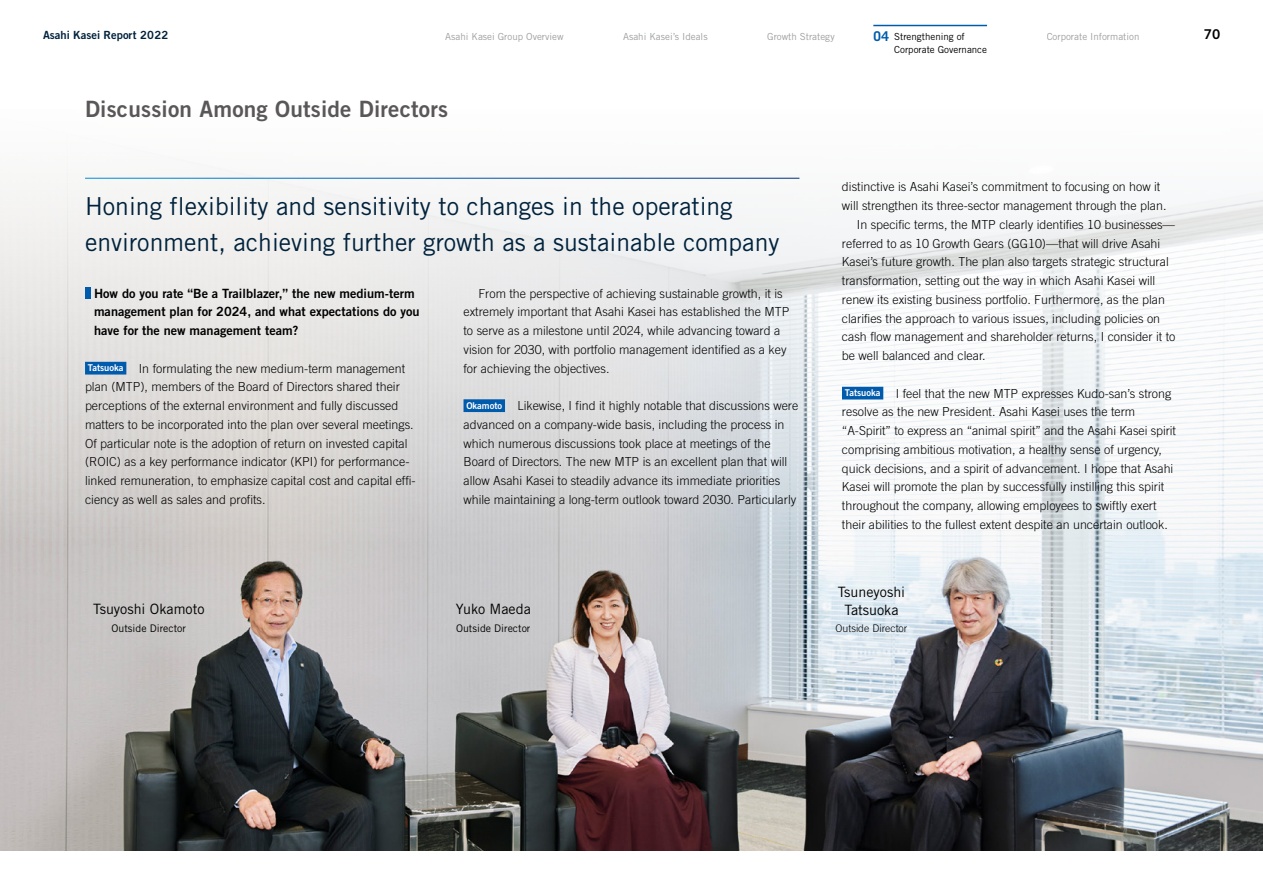
<style>
.page{position:relative;width:1263px;height:893px;background:#fff}
.page>*{position:absolute;margin:0;border:0;box-sizing:border-box;transform-origin:0 0}
.t1{font:24.75px/36px "Trade Gothic LT Std";color:#00223c}
.t2{font:22.5px "Trade Gothic LT Std Bd 2";letter-spacing:.01em;color:#595757}
.t3{font:14.25px/18px "Trade Gothic LT Std";color:#000;text-align:center}
.t4{font:13.5px "Trade Gothic LT Std Bd 2";color:#000}
.t5{font:12.75px/18.8px "Trade Gothic LT Std Bd 2";color:#000}
.t6{font:300 12.45px/18.8px "Trade Gothic LT Std";color:#000}
.t7{font:11.25px "Trade Gothic LT Std Bd 2";color:#00223c}
.t8{font:10.5px "Trade Gothic LT Std";color:#000}
.t9{font:300 10.5px "Trade Gothic LT Std";color:#000}
.t10{font:9.75px "Trade Gothic LT Std";color:#9fa0a0}
.t11{font:9.75px "Trade Gothic LT Std";color:#000}
.s1{font-weight:700;font-size:13.5px;color:#005bac}
.s2{font-family:"Trade Gothic LT Std Bd 2";font-weight:400;font-size:9.3px;color:#fff}
</style>
<div class="page">
<img style="left:0;top:166px;width:1263px;height:684px">
<div style="left:85px;top:362px;width:41px;height:13px;background:#005bac"></div>
<div style="left:85px;top:287px;width:5px;height:12px;background:#005bac"></div>
<div style="left:463px;top:399px;width:42px;height:13px;background:#005bac"></div>
<div style="left:842px;top:387px;width:41px;height:12px;background:#005bac"></div>
<hr style="left:85px;top:178px;width:714px;height:1px;background:#fff">
<hr style="left:873px;top:25px;width:114px;height:1px;background:#005bac">
<p class="t7" style="left:43px;top:28px;width:127px">Asahi Kasei Report 2022</p>
<p class="t10" style="left:445px;top:31px;width:120px">Asahi Kasei Group Overview</p>
<p class="t10" style="left:623px;top:31px;width:86px">Asahi Kasei’s Ideals</p>
<p class="t10" style="left:767px;top:31px;width:69px">Growth Strategy</p>
<p class="t11" style="left:873px;top:31px;width:93px"><span class="s1">04</span> Strengthening of</p>
<p class="t10" style="left:1046px;top:31px;width:94px">Corporate Information</p>
<p class="t4" style="left:1204px;top:26px;width:18px">70</p>
<p class="t11" style="left:894px;top:44px;width:94px">Corporate Governance</p>
<h2 class="t2" style="left:85px;top:95px;width:365px">Discussion Among Outside Directors</h2>
<h1 class="t1" style="left:85px;top:188px;width:696px">Honing flexibility and sensitivity to changes in the operating environment, achieving further growth as a sustainable company</h1>
<p class="t5" style="left:94px;top:283px;width:327px">How do you rate “Be a Trailblazer,” the new medium-term management plan for 2024, and what expectations do you have for the new management team?</p>
<p class="t6" style="left:85px;top:359px;width:332px"><span class="s2">Tatsuoka</span> In formulating the new medium-term management plan (MTP), members of the Board of Directors shared their perceptions of the external environment and fully discussed matters to be incorporated into the plan over several meetings.<br>Of particular note is the adoption of return on invested capital (ROIC) as a key performance indicator (KPI) for performance&shy;linked remuneration, to emphasize capital cost and capital effi&shy;ciency as well as sales and profits.</p>
<p class="t6" style="left:463px;top:284px;width:327px;text-indent:15px">From the perspective of achieving sustainable growth, it is extremely important that Asahi Kasei has established the MTP to serve as a milestone until 2024, while advancing toward a vision for 2030, with portfolio management identified as a key for achieving the objectives.</p>
<p class="t6" style="left:463px;top:396px;width:336px"><span class="s2">Okamoto</span> Likewise, I find it highly notable that discussions were advanced on a company-wide basis, including the process in which numerous discussions took place at meetings of the Board of Directors. The new MTP is an excellent plan that will allow Asahi Kasei to steadily advance its immediate priorities while maintaining a long-term outlook toward 2030. Particularly</p>
<p class="t3" style="left:93px;top:600px;width:113px">Tsuyoshi Okamoto</p>
<p class="t8" style="left:112px;top:622px;width:76px">Outside Director</p>
<p class="t3" style="left:456px;top:600px;width:77px">Yuko Maeda</p>
<p class="t8" style="left:456px;top:622px;width:76px">Outside Director</p>
<p class="t6" style="left:842px;top:177px;width:320px">distinctive is Asahi Kasei’s commitment to focusing on how it</p>
<p class="t6" style="left:842px;top:196px;width:326px">will strengthen its three-sector management through the plan.</p>
<p class="t6" style="left:857px;top:215px;width:320px">In specific terms, the MTP clearly identifies 10 businesses—</p>
<p class="t6" style="left:842px;top:234px;width:320px">referred to as 10 Growth Gears (GG10)—that will drive Asahi</p>
<p class="t6" style="left:842px;top:252px;width:328px">Kasei’s future growth. The plan also targets strategic structural</p>
<p class="t6" style="left:842px;top:271px;width:315px">transformation, setting out the way in which Asahi Kasei will</p>
<p class="t6" style="left:842px;top:290px;width:325px">renew its existing business portfolio. Furthermore, as the plan</p>
<p class="t6" style="left:842px;top:309px;width:320px">clarifies the approach to various issues, including policies on</p>
<p class="t6" style="left:842px;top:327px;width:335px">cash flow management and shareholder returns, I consider it to</p>
<p class="t6" style="left:842px;top:346px;width:145px">be well balanced and clear.</p>
<p class="t6" style="left:842px;top:384px;width:335px"><span class="s2">Tatsuoka</span> I feel that the new MTP expresses Kudo-san’s strong resolve as the new President. Asahi Kasei uses the term “A-Spirit” to express an “animal spirit” and the Asahi Kasei spirit comprising ambitious motivation, a healthy sense of urgency, quick decisions, and a spirit of advancement. I hope that Asahi Kasei will promote the plan by successfully instilling this spirit throughout the company, allowing employees to swiftly exert their abilities to the fullest extent despite an uncertain outlook.</p>
<p class="t3" style="left:838px;top:582px;width:69px">Tsuneyoshi<br>Tatsuoka</p>
<p class="t9" style="left:835px;top:622px;width:73px">Outside Director</p>
</div>
